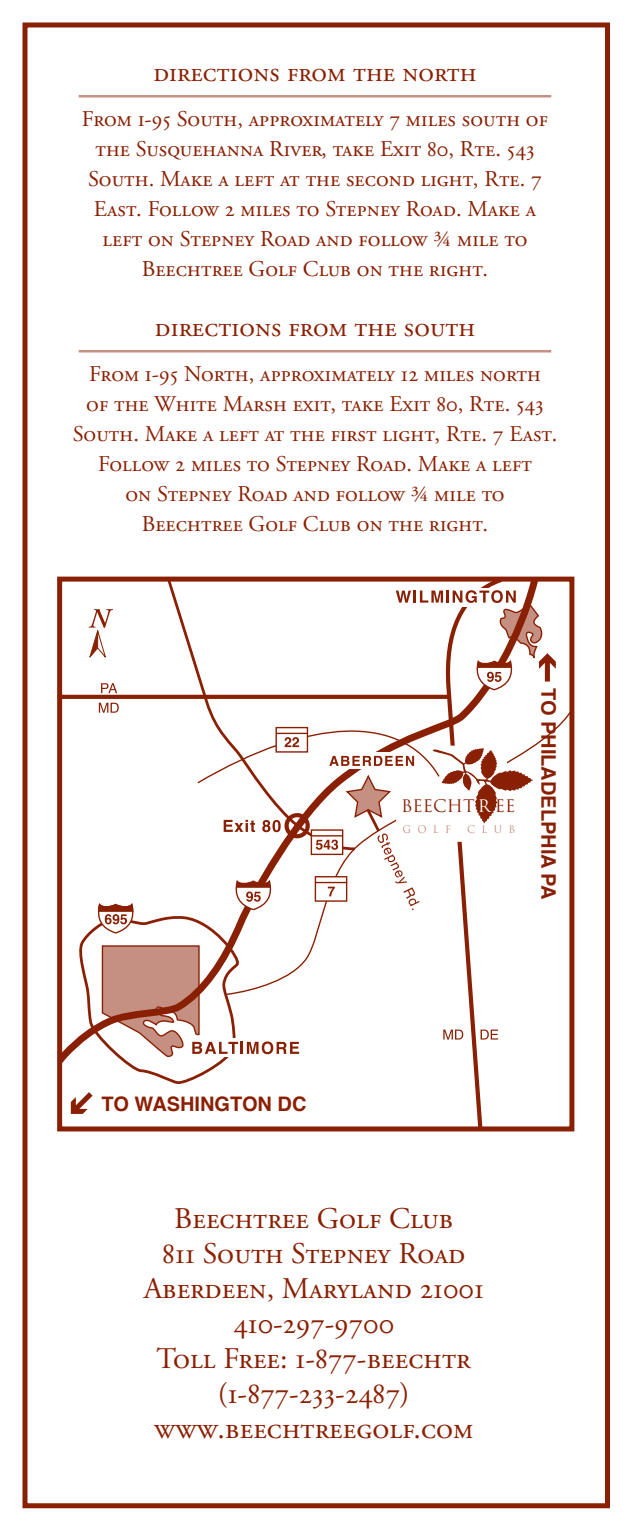
<style>
.page{position:relative;width:630px;height:1530px;background:#fff}
.page>*{position:absolute;margin:0;border:0;box-sizing:border-box;transform-origin:0 0}
.t1{font:30px/35px "Adobe Garamond Regular SC";letter-spacing:.005em;color:#8a2003;text-align:center}
.t2{font:27.5px "Adobe Garamond Regular SC";letter-spacing:.005em;color:#8a2003}
.t3{font:22.5px/30px "Adobe Garamond Regular SC";letter-spacing:.005em;color:#8a2003;text-align:center}
.t4{font:700 20px "Helvetica";color:#8a2003}
.t5{font:17px "Trajan Pro";letter-spacing:.005em;color:#8a2003}
.t6{font:10.25px "Trajan Pro";letter-spacing:.625em;color:#c58f81}
.s1{color:#fff}
</style>
<div class="page">
<div style="left:22px;top:22px;width:588px;height:1486px;background:#fff;border:5px solid #8a2003"></div>
<hr style="left:79px;top:95px;width:472px;height:3px;background:#c58f81">
<hr style="left:79px;top:350px;width:472px;height:2px;background:#c58f81">
<svg style="left:57px;top:576px;width:450px;height:556px"></svg>
<svg style="left:166px;top:583px;width:216px;height:120px"></svg>
<svg style="left:101px;top:683px;width:16px;height:10px"></svg>
<div style="left:386px;top:588px;width:131px;height:18px;background:#fff"></div>
<svg style="left:396px;top:590px;width:160px;height:101px"></svg>
<svg style="left:89px;top:609px;width:24px;height:49px"></svg>
<svg style="left:70px;top:703px;width:464px;height:413px"></svg>
<div style="left:57px;top:577px;width:517px;height:554px;border:5px solid #8a2003"></div>
<p class="t2" style="left:153px;top:58px;width:325px">directions from the north</p>
<p class="t3" style="left:82px;top:105px;width:468px">From i-95 South, approximately 7 miles south of the Susquehanna River, take Exit 80, Rte. 543<br>South. Make a left at the second light, Rte. 7<br>East. Follow 2 miles to Stepney Road. Make a left on Stepney Road and follow ¾ mile to Beechtree Golf Club on the right.</p>
<p class="t2" style="left:155px;top:313px;width:322px">directions from the south</p>
<p class="t3" style="left:73px;top:360px;width:486px">From i-95 North, approximately 12 miles north<br>of the White Marsh exit, take Exit 80, Rte. 543<br>South. Make a left at the first light, Rte. 7 East.<br>Follow 2 miles to Stepney Road. Make a left<br>on Stepney Road and follow ¾ mile to Beechtree Golf Club on the right.</p>
<p class="t5" style="left:401px;top:795px;width:116px">BEECHT <span class="s1">R</span> EE</p>
<p class="t6" style="left:403px;top:823px;width:50px">GOLF</p>
<p class="t6" style="left:467px;top:823px;width:50px">CLUB</p>
<p class="t4" style="left:565px;top:688px;width:213px;rotate:90deg">TO PHILADELPHIA PA</p>
<p class="t4" style="left:102px;top:1088px;width:206px">TO WASHINGTON DC</p>
<h1 class="t1" style="left:144px;top:1202px;width:342px">Beechtree Golf Club<br>811 South Stepney Road<br>Aberdeen, Maryland 21001<br>410-297-9700<br>Toll Free: 1-877-beechtr (1-877-233-2487) www.beechtreegolf.com</h1>
</div>
